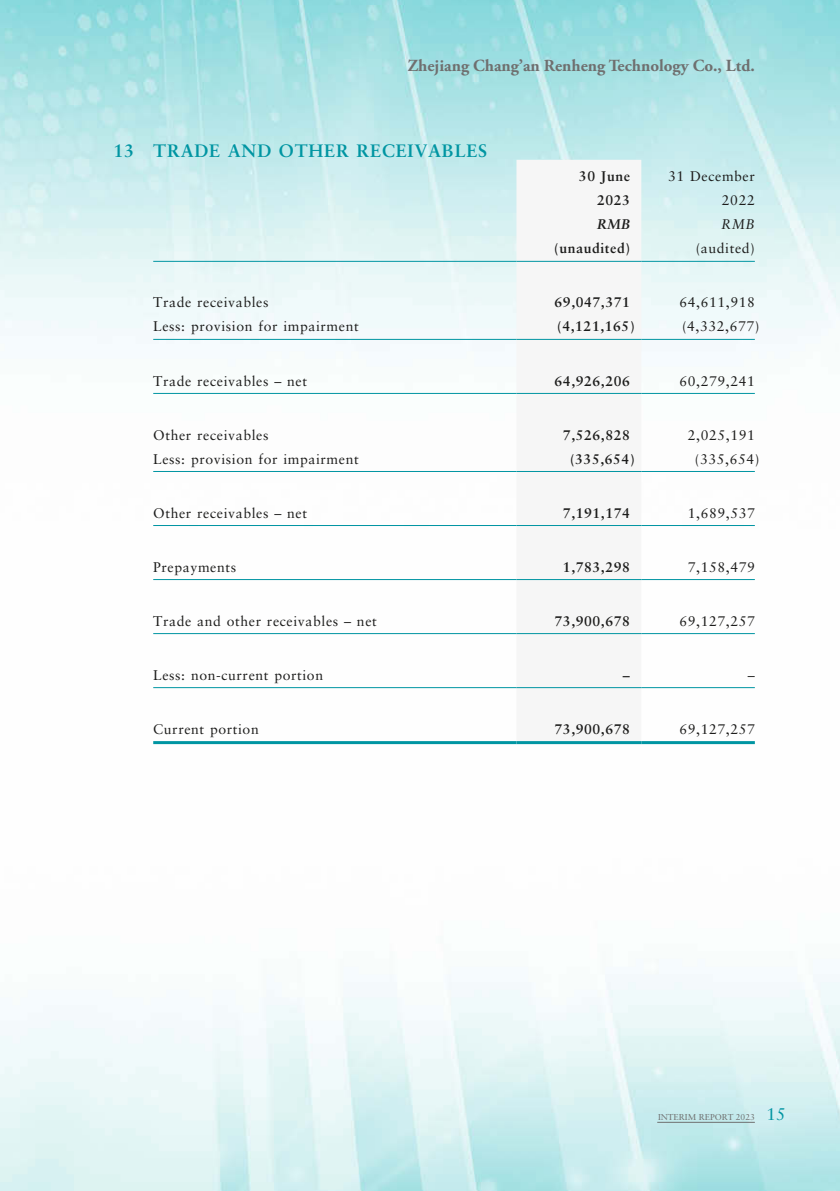
<style>
.page{position:relative;width:840px;height:1191px;background:#fff}
.page>*{position:absolute;margin:0;border:0;box-sizing:border-box;transform-origin:0 0}
.t1{font:700 18px "Sabon LT Std";letter-spacing:.04em;color:#0095a2}
.t2{font:700 17px "Adobe Garamond Pro";color:#6f6f6f}
.t3{font:14px "Sabon LT Std";letter-spacing:.04em;color:#1c1c1b}
.t4{font:700 14px "Sabon LT Std";letter-spacing:.04em;color:#1c1c1b}
.t5{font:italic 700 14px "Sabon LT Std";color:#1c1c1b}
.t6{font:italic 14px "Sabon LT Std";color:#1c1c1b}
.t7{font:8.6px "Sabon LT Std";color:#6f6f6f}
.s1{font-size:17px;color:#0095a2}
</style>
<div class="page">
<img style="left:0;top:0;width:839px;height:1191px">
<hr style="left:657px;top:1122px;width:97px;height:1px;background:#6f6f6f">
<div style="left:516px;top:160px;width:125px;height:581px;background:#f6f6f6"></div>
<hr style="left:153px;top:261px;width:363px;height:1px;background:#0095a2">
<hr style="left:516px;top:261px;width:125px;height:1px;background:#0095a2">
<hr style="left:641px;top:261px;width:113px;height:1px;background:#0095a2">
<hr style="left:153px;top:339px;width:363px;height:1px;background:#0095a2">
<hr style="left:516px;top:339px;width:125px;height:1px;background:#0095a2">
<hr style="left:641px;top:339px;width:113px;height:1px;background:#0095a2">
<hr style="left:153px;top:393px;width:363px;height:1px;background:#0095a2">
<hr style="left:516px;top:393px;width:125px;height:1px;background:#0095a2">
<hr style="left:641px;top:393px;width:113px;height:1px;background:#0095a2">
<hr style="left:153px;top:471px;width:363px;height:1px;background:#0095a2">
<hr style="left:516px;top:471px;width:125px;height:1px;background:#0095a2">
<hr style="left:641px;top:471px;width:113px;height:1px;background:#0095a2">
<hr style="left:153px;top:525px;width:363px;height:1px;background:#0095a2">
<hr style="left:516px;top:525px;width:125px;height:1px;background:#0095a2">
<hr style="left:641px;top:525px;width:113px;height:1px;background:#0095a2">
<hr style="left:153px;top:579px;width:363px;height:1px;background:#0095a2">
<hr style="left:516px;top:579px;width:125px;height:1px;background:#0095a2">
<hr style="left:641px;top:579px;width:113px;height:1px;background:#0095a2">
<hr style="left:153px;top:633px;width:363px;height:1px;background:#0095a2">
<hr style="left:516px;top:633px;width:125px;height:1px;background:#0095a2">
<hr style="left:641px;top:633px;width:113px;height:1px;background:#0095a2">
<hr style="left:153px;top:687px;width:363px;height:1px;background:#0095a2">
<hr style="left:516px;top:687px;width:125px;height:1px;background:#0095a2">
<hr style="left:641px;top:687px;width:113px;height:1px;background:#0095a2">
<hr style="left:153px;top:741px;width:363px;height:3px;background:#0095a2">
<hr style="left:516px;top:741px;width:125px;height:3px;background:#0095a2">
<hr style="left:641px;top:741px;width:113px;height:3px;background:#0095a2">
<p class="t2" style="left:407px;top:55px;width:348px">Zhejiang Chang’an Renheng Technology Co., Ltd.</p>
<p class="t1" style="left:113px;top:139px;width:375px">13 TRADE AND OTHER RECEIVABLES</p>
<p class="t4" style="left:578px;top:168px;width:52px">30 June</p>
<p class="t3" style="left:667px;top:168px;width:88px">31 December</p>
<p class="t4" style="left:596px;top:192px;width:34px">2023</p>
<p class="t3" style="left:721px;top:192px;width:34px">2022</p>
<p class="t5" style="left:597px;top:216px;width:34px">RMB</p>
<p class="t6" style="left:720px;top:216px;width:35px">RMB</p>
<p class="t4" style="left:553px;top:240px;width:77px">(unaudited)</p>
<p class="t3" style="left:695px;top:240px;width:61px">(audited)</p>
<p class="t3" style="left:153px;top:294px;width:117px">Trade receivables</p>
<p class="t4" style="left:554px;top:294px;width:77px">69,047,371</p>
<p class="t3" style="left:679px;top:294px;width:77px">64,611,918</p>
<p class="t3" style="left:153px;top:318px;width:207px">Less: provision for impairment</p>
<p class="t4" style="left:557px;top:318px;width:79px">(4,121,165)</p>
<p class="t3" style="left:681px;top:318px;width:79px">(4,332,677)</p>
<p class="t3" style="left:153px;top:372px;width:155px">Trade receivables – net</p>
<p class="t4" style="left:554px;top:372px;width:77px">64,926,206</p>
<p class="t3" style="left:679px;top:372px;width:77px">60,279,241</p>
<p class="t3" style="left:153px;top:426px;width:117px">Other receivables</p>
<p class="t4" style="left:562px;top:426px;width:68px">7,526,828</p>
<p class="t3" style="left:687px;top:426px;width:68px">2,025,191</p>
<p class="t3" style="left:153px;top:450px;width:207px">Less: provision for impairment</p>
<p class="t4" style="left:569px;top:450px;width:66px">(335,654)</p>
<p class="t3" style="left:694px;top:450px;width:66px">(335,654)</p>
<p class="t3" style="left:153px;top:504px;width:155px">Other receivables – net</p>
<p class="t4" style="left:562px;top:504px;width:68px">7,191,174</p>
<p class="t3" style="left:687px;top:504px;width:68px">1,689,537</p>
<p class="t3" style="left:153px;top:558px;width:84px">Prepayments</p>
<p class="t4" style="left:562px;top:558px;width:68px">1,783,298</p>
<p class="t3" style="left:687px;top:558px;width:68px">7,158,479</p>
<p class="t3" style="left:153px;top:612px;width:225px">Trade and other receivables – net</p>
<p class="t4" style="left:554px;top:612px;width:77px">73,900,678</p>
<p class="t3" style="left:679px;top:612px;width:77px">69,127,257</p>
<p class="t3" style="left:153px;top:666px;width:171px">Less: non-current portion</p>
<p class="t4" style="left:622px;top:666px;width:8px">–</p>
<p class="t3" style="left:747px;top:666px;width:8px">–</p>
<p class="t3" style="left:153px;top:720px;width:107px">Current portion</p>
<p class="t4" style="left:554px;top:720px;width:77px">73,900,678</p>
<p class="t3" style="left:679px;top:720px;width:77px">69,127,257</p>
<p class="t7" style="left:657px;top:1112px;width:129px">INTERIM REPORT 2023 <span class="s1">15</span></p>
</div>
